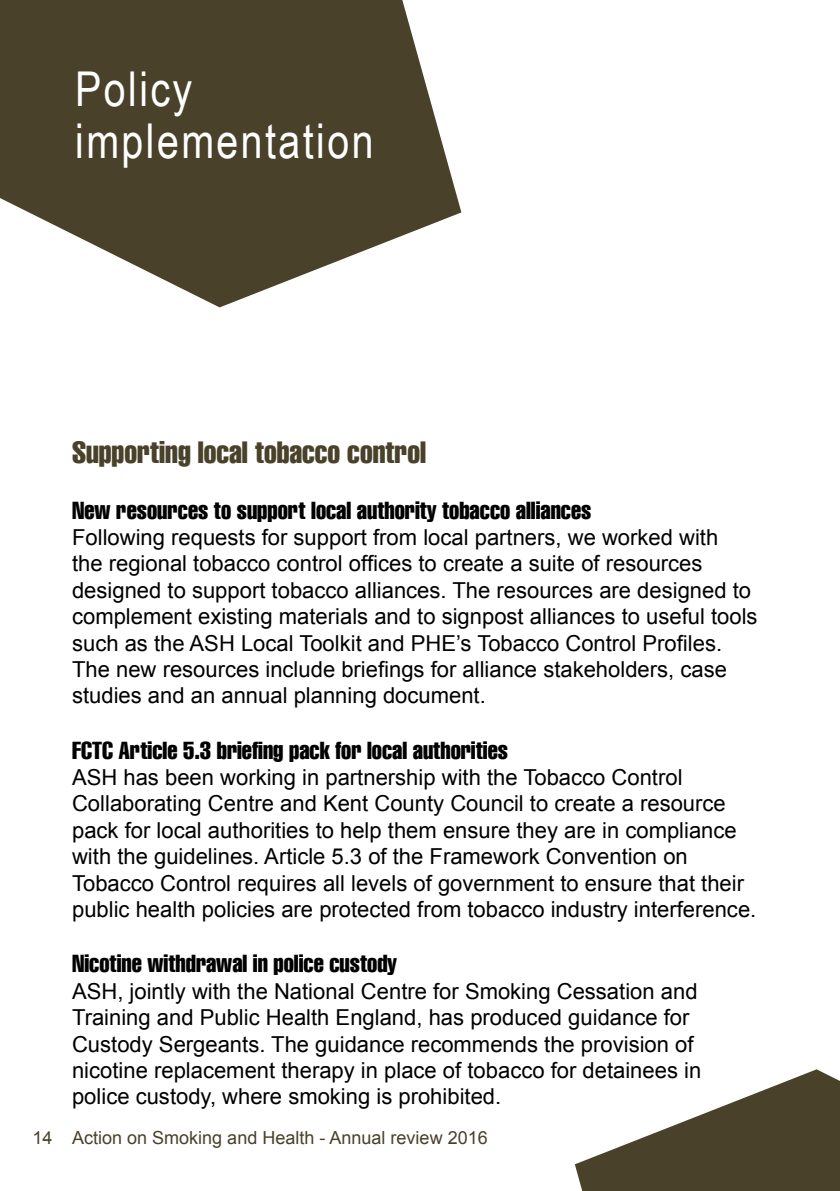
<style>
.page{position:relative;width:840px;height:1191px;background:#fff}
.page>*{position:absolute;margin:0;border:0;box-sizing:border-box;transform-origin:0 0}
.t1{font:48px/52px "Arial Narrow";letter-spacing:.05em;color:#fff}
.t2{font:extra-condensed 30px "Swiss 911 BT";color:#49412a}
.t3{font:extra-condensed 24px "Swiss 911 BT";color:#000}
.t4{font:22px/26.4px "Arial";color:#000}
.t5{font:18px "Arial";color:#49412a}
</style>
<div class="page">
<svg style="left:0;top:0;width:461px;height:307px;fill:#49412a"></svg>
<svg style="left:574px;top:1069px;width:265px;height:122px"></svg>
<h1 class="t1" style="left:75px;top:61px;width:300px">Policy implementation</h1>
<h2 class="t2" style="left:72px;top:435px;width:355px">Supporting local tobacco control</h2>
<p class="t3" style="left:72px;top:496px;width:520px">New resources to support local authority tobacco alliances</p>
<p class="t4" style="left:72px;top:524px;width:686px">Following requests for support from local partners, we worked with<br>the regional tobacco control offices to create a suite of resources designed to support tobacco alliances. The resources are designed to complement existing materials and to signpost alliances to useful tools such as the ASH Local Toolkit and PHE’s Tobacco Control Profiles.<br>The new resources include briefings for alliance stakeholders, case studies and an annual planning document.</p>
<p class="t3" style="left:72px;top:736px;width:437px">FCTC Article 5.3 briefing pack for local authorities</p>
<p class="t4" style="left:72px;top:764px;width:685px">ASH has been working in partnership with the Tobacco Control Collaborating Centre and Kent County Council to create a resource pack for local authorities to help them ensure they are in compliance with the guidelines. Article 5.3 of the Framework Convention on Tobacco Control requires all levels of government to ensure that their public health policies are protected from tobacco industry interference.</p>
<p class="t3" style="left:72px;top:950px;width:326px">Nicotine withdrawal in police custody</p>
<p class="t4" style="left:72px;top:978px;width:630px">ASH, jointly with the National Centre for Smoking Cessation and Training and Public Health England, has produced guidance for Custody Sergeants. The guidance recommends the provision of nicotine replacement therapy in place of tobacco for detainees in police custody, where smoking is prohibited.</p>
<p class="t5" style="left:33px;top:1125px;width:456px">14 Action on Smoking and Health - Annual review 2016</p>
</div>
